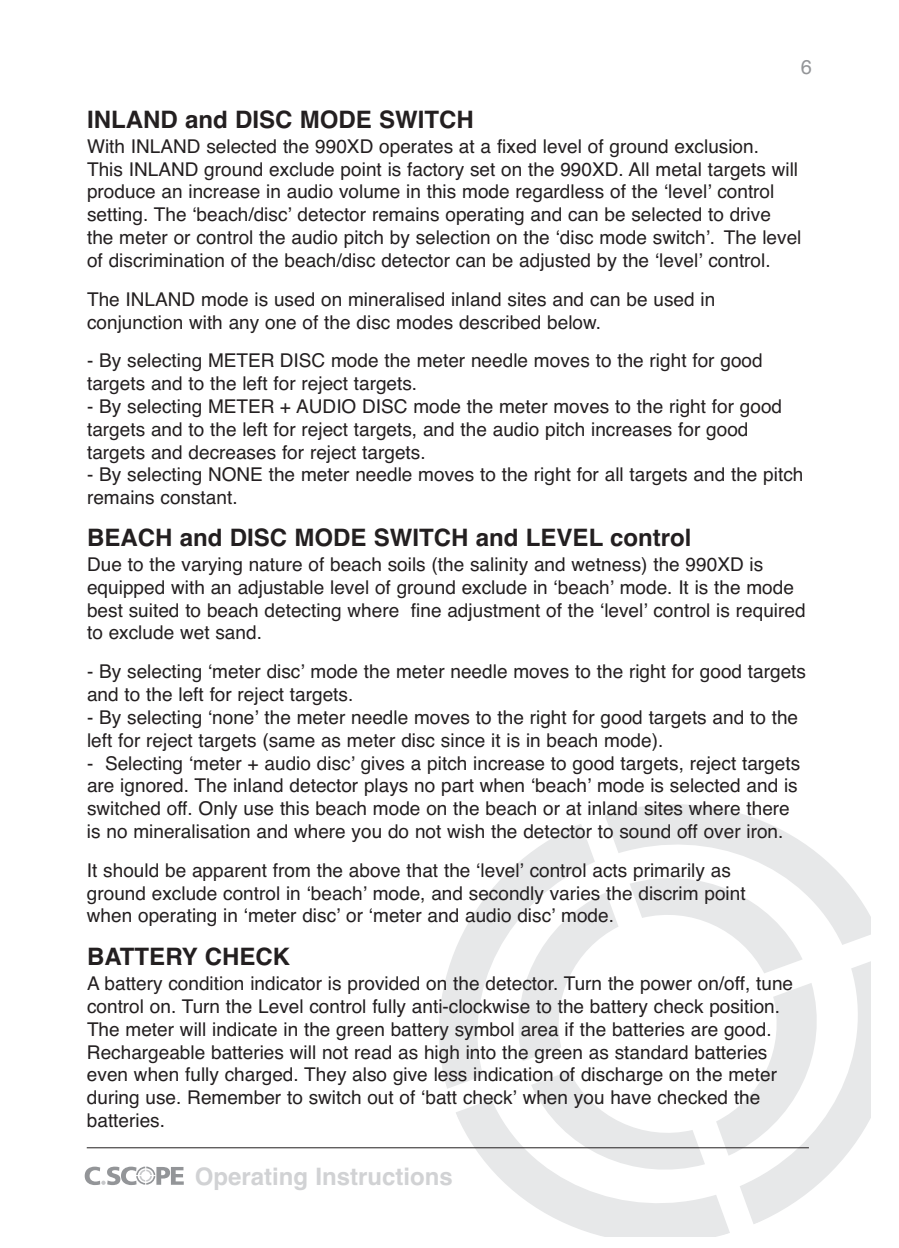
<style>
.page{position:relative;width:899px;height:1248px;background:#fff}
.page>*{position:absolute;margin:0;border:0;box-sizing:border-box;transform-origin:0 0}
.t1{font:700 24px "Helvetica";color:#231f20}
.t2{font:700 24px "Helvetica";color:#d1d2d4}
.t3{font:20px "Helvetica";color:#939598}
.t4{font:19px/22.8px "Helvetica";color:#231f20}
</style>
<div class="page">
<svg style="left:439px;top:951px;width:16px;height:137px;fill:#e7e8e9"></svg>
<svg style="left:455px;top:804px;width:415px;height:432px"></svg>
<svg style="left:85px;top:1166px;width:99px;height:18px"></svg>
<hr style="left:87px;top:1147px;width:722px;height:1px;background:#231f20">
<p class="t3" style="left:800px;top:55px;width:13px">6</p>
<p class="t1" style="left:87px;top:105px;width:388px">INLAND and DISC MODE SWITCH</p>
<p class="t4" style="left:87px;top:135px;width:716px">With INLAND selected the 990XD operates at a fixed level of ground exclusion.<br>This INLAND ground exclude point is factory set on the 990XD. All metal targets will produce an increase in audio volume in this mode regardless of the ‘level’ control setting. The ‘beach/disc’ detector remains operating and can be selected to drive the meter or control the audio pitch by selection on the ‘disc mode switch’. The level of discrimination of the beach/disc detector can be adjusted by the ‘level’ control.</p>
<p class="t4" style="left:87px;top:288px;width:629px">The INLAND mode is used on mineralised inland sites and can be used in conjunction with any one of the disc modes described below.</p>
<p class="t4" style="left:87px;top:349px;width:677px">- By selecting METER DISC mode the meter needle moves to the right for good targets and to the left for reject targets.</p>
<p class="t4" style="left:87px;top:395px;width:696px">- By selecting METER + AUDIO DISC mode the meter moves to the right for good targets and to the left for reject targets, and the audio pitch increases for good targets and decreases for reject targets.</p>
<p class="t4" style="left:87px;top:463px;width:718px">- By selecting NONE the meter needle moves to the right for all targets and the pitch remains constant.</p>
<p class="t1" style="left:87px;top:523px;width:606px">BEACH and DISC MODE SWITCH and LEVEL control</p>
<p class="t4" style="left:87px;top:553px;width:720px">Due to the varying nature of beach soils (the salinity and wetness) the 990XD is equipped with an adjustable level of ground exclude in ‘beach’ mode. It is the mode best suited to beach detecting where fine adjustment of the ‘level’ control is required to exclude wet sand.</p>
<p class="t4" style="left:87px;top:660px;width:720px">- By selecting ‘meter disc’ mode the meter needle moves to the right for good targets and to the left for reject targets.</p>
<p class="t4" style="left:87px;top:706px;width:712px">- By selecting ‘none’ the meter needle moves to the right for good targets and to the left for reject targets (same as meter disc since it is in beach mode).</p>
<p class="t4" style="left:87px;top:751px;width:714px">- Selecting ‘meter + audio disc’ gives a pitch increase to good targets, reject targets are ignored. The inland detector plays no part when ‘beach’ mode is selected and is switched off. Only use this beach mode on the beach or at inland sites where there is no mineralisation and where you do not wish the detector to sound off over iron.</p>
<p class="t4" style="left:87px;top:858px;width:660px">It should be apparent from the above that the ‘level’ control acts primarily as ground exclude control in ‘beach’ mode, and secondly varies the discrim point when operating in ‘meter disc’ or ‘meter and audio disc’ mode.</p>
<p class="t1" style="left:87px;top:942px;width:204px">BATTERY CHECK</p>
<p class="t4" style="left:87px;top:972px;width:707px">A battery condition indicator is provided on the detector. Turn the power on/off, tune control on. Turn the Level control fully anti-clockwise to the battery check position.<br>The meter will indicate in the green battery symbol area if the batteries are good.<br>Rechargeable batteries will not read as high into the green as standard batteries even when fully charged. They also give less indication of discharge on the meter during use. Remember to switch out of ‘batt check’ when you have checked the batteries.</p>
<p class="t2" style="left:195px;top:1162px;width:260px">Operating Instructions</p>
</div>
